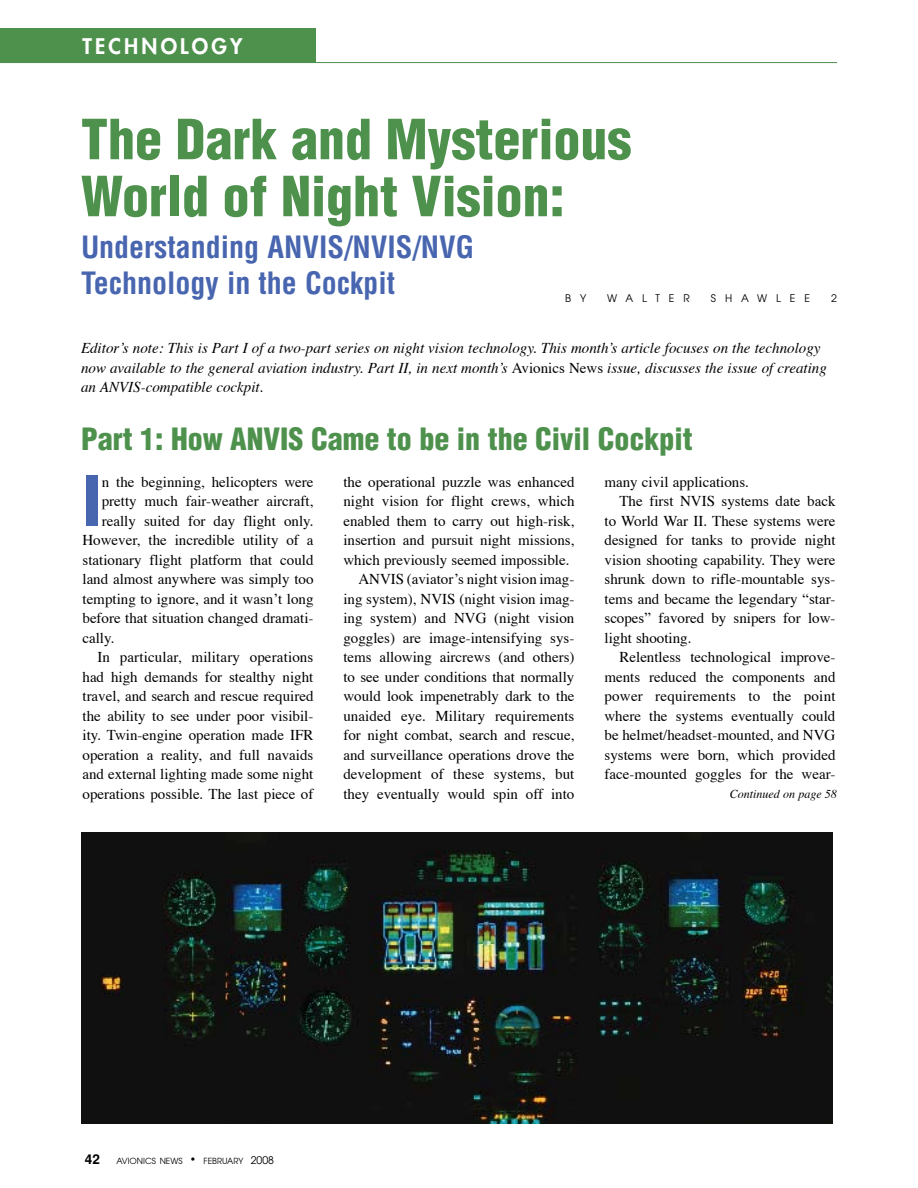
<style>
.page{position:relative;width:918px;height:1188px;background:#fff}
.page>*{position:absolute;margin:0;border:0;box-sizing:border-box;transform-origin:0 0}
.t1{font:900 condensed 67.05px "Helvetica";color:#4865af}
.t2{font:900 condensed 54px/57px "Helvetica";color:#4e914d}
.t3{font:700 condensed 30px/36px "Helvetica";color:#4865af}
.t4{font:900 condensed 30px "Helvetica";color:#4e914d}
.t5{font:800 21px "Futura";letter-spacing:.15em;color:#fff}
.t6{font:15px "Times";color:#000}
.t7{font:italic 15px/19.5px "Times";color:#000}
.t8{font:italic 12px "Times";color:#000}
.t9{font:10.5px "Avant Garde";letter-spacing:.85em;color:#000}
.t10{font:8.4px "Avant Garde";color:#000}
.s1{font-style:normal}
.s2{font-family:"Helvetica";font-weight:700;font-size:13.5px}
.s3{font-size:10.5px}
</style>
<div class="page">
<img style="left:81px;top:832px;width:751px;height:292px">
<div style="left:0;top:28px;width:316px;height:35px;background:#4e914d"></div>
<hr style="left:0;top:62px;width:837px;height:1px;background:#4e914d">
<h3 class="t5" style="left:82px;top:33px;width:161px">TECHNOLOGY</h3>
<h2 class="t2" style="left:81px;top:110px;width:552px">The Dark and Mysterious<br>World of Night Vision:</h2>
<h3 class="t3" style="left:81px;top:229px;width:395px">Understanding ANVIS/NVIS/NVG<br>Technology in the Cockpit</h3>
<p class="t9" style="left:565px;top:291px;width:23px">B Y</p>
<p class="t9" style="left:607px;top:291px;width:84px">WALTER</p>
<p class="t9" style="left:711px;top:291px;width:101px">SHAWLEE</p>
<p class="t9" style="left:831px;top:291px;width:7px">2</p>
<p class="t7" style="left:81px;top:337px;width:747px">Editor’s note: This is Part I of a two-part series on night vision technology. This month’s article focuses on the technology now available to the general aviation industry. Part II, in next month’s <span class="s1">Avionics News</span> issue, discusses the issue of creating an ANVIS-compatible cockpit.</p>
<h3 class="t4" style="left:81px;top:420px;width:613px">Part 1: How ANVIS Came to be in the Civil Cockpit</h3>
<h1 class="t1" style="left:82px;top:459px;width:20px">I</h1>
<p class="t6" style="left:102px;top:468px;width:213px">n the beginning, helicopters were</p>
<p class="t6" style="left:102px;top:487px;width:213px">pretty much fair-weather aircraft,</p>
<p class="t6" style="left:102px;top:507px;width:213px">really suited for day flight only.</p>
<p class="t6" style="left:82px;top:526px;width:232px">However, the incredible utility of a</p>
<p class="t6" style="left:82px;top:546px;width:233px">stationary flight platform that could</p>
<p class="t6" style="left:82px;top:565px;width:233px">land almost anywhere was simply too</p>
<p class="t6" style="left:82px;top:585px;width:233px">tempting to ignore, and it wasn’t long</p>
<p class="t6" style="left:82px;top:604px;width:232px">before that situation changed dramati-</p>
<p class="t6" style="left:82px;top:624px;width:33px">cally.</p>
<p class="t6" style="left:98px;top:643px;width:217px">In particular, military operations</p>
<p class="t6" style="left:82px;top:663px;width:233px">had high demands for stealthy night</p>
<p class="t6" style="left:82px;top:682px;width:233px">travel, and search and rescue required</p>
<p class="t6" style="left:82px;top:702px;width:232px">the ability to see under poor visibil-</p>
<p class="t6" style="left:82px;top:721px;width:232px">ity. Twin-engine operation made IFR</p>
<p class="t6" style="left:82px;top:741px;width:232px">operation a reality, and full navaids</p>
<p class="t6" style="left:82px;top:760px;width:233px">and external lighting made some night</p>
<p class="t6" style="left:82px;top:780px;width:232px">operations possible. The last piece of</p>
<p class="t6" style="left:343px;top:468px;width:233px">the operational puzzle was enhanced</p>
<p class="t6" style="left:343px;top:487px;width:233px">night vision for flight crews, which</p>
<p class="t6" style="left:343px;top:507px;width:233px">enabled them to carry out high-risk,</p>
<p class="t6" style="left:343px;top:526px;width:233px">insertion and pursuit night missions,</p>
<p class="t6" style="left:343px;top:546px;width:228px">which previously seemed impossible.</p>
<p class="t6" style="left:358px;top:565px;width:218px">ANVIS (aviator’s night vision imag-</p>
<p class="t6" style="left:343px;top:585px;width:233px">ing system), NVIS (night vision imag-</p>
<p class="t6" style="left:343px;top:604px;width:233px">ing system) and NVG (night vision</p>
<p class="t6" style="left:343px;top:624px;width:233px">goggles) are image-intensifying sys-</p>
<p class="t6" style="left:343px;top:643px;width:233px">tems allowing aircrews (and others)</p>
<p class="t6" style="left:343px;top:663px;width:233px">to see under conditions that normally</p>
<p class="t6" style="left:343px;top:682px;width:233px">would look impenetrably dark to the</p>
<p class="t6" style="left:343px;top:702px;width:233px">unaided eye. Military requirements</p>
<p class="t6" style="left:343px;top:721px;width:233px">for night combat, search and rescue,</p>
<p class="t6" style="left:343px;top:741px;width:233px">and surveillance operations drove the</p>
<p class="t6" style="left:343px;top:760px;width:233px">development of these systems, but</p>
<p class="t6" style="left:343px;top:780px;width:233px">they eventually would spin off into</p>
<p class="t6" style="left:604px;top:468px;width:146px">many civil applications.</p>
<p class="t6" style="left:620px;top:487px;width:218px">The first NVIS systems date back</p>
<p class="t6" style="left:604px;top:507px;width:232px">to World War II. These systems were</p>
<p class="t6" style="left:604px;top:526px;width:233px">designed for tanks to provide night</p>
<p class="t6" style="left:604px;top:546px;width:232px">vision shooting capability. They were</p>
<p class="t6" style="left:604px;top:565px;width:232px">shrunk down to rifle-mountable sys-</p>
<p class="t6" style="left:604px;top:585px;width:232px">tems and became the legendary “star-</p>
<p class="t6" style="left:604px;top:604px;width:233px">scopes” favored by snipers for low-</p>
<p class="t6" style="left:604px;top:624px;width:89px">light shooting.</p>
<p class="t6" style="left:620px;top:643px;width:217px">Relentless technological improve-</p>
<p class="t6" style="left:604px;top:663px;width:233px">ments reduced the components and</p>
<p class="t6" style="left:604px;top:682px;width:233px">power requirements to the point</p>
<p class="t6" style="left:604px;top:702px;width:232px">where the systems eventually could</p>
<p class="t6" style="left:604px;top:721px;width:232px">be helmet/headset-mounted, and NVG</p>
<p class="t6" style="left:604px;top:741px;width:232px">systems were born, which provided</p>
<p class="t6" style="left:604px;top:760px;width:232px">face-mounted goggles for the wear-</p>
<p class="t8" style="left:730px;top:783px;width:109px">Continued on page 58</p>
<p class="t10" style="left:85px;top:1156px;width:191px"><span class="s2">42</span> AVIONICS NEWS <span class="s3">•</span> FEBRUARY <span class="s3">2008</span></p>
</div>
